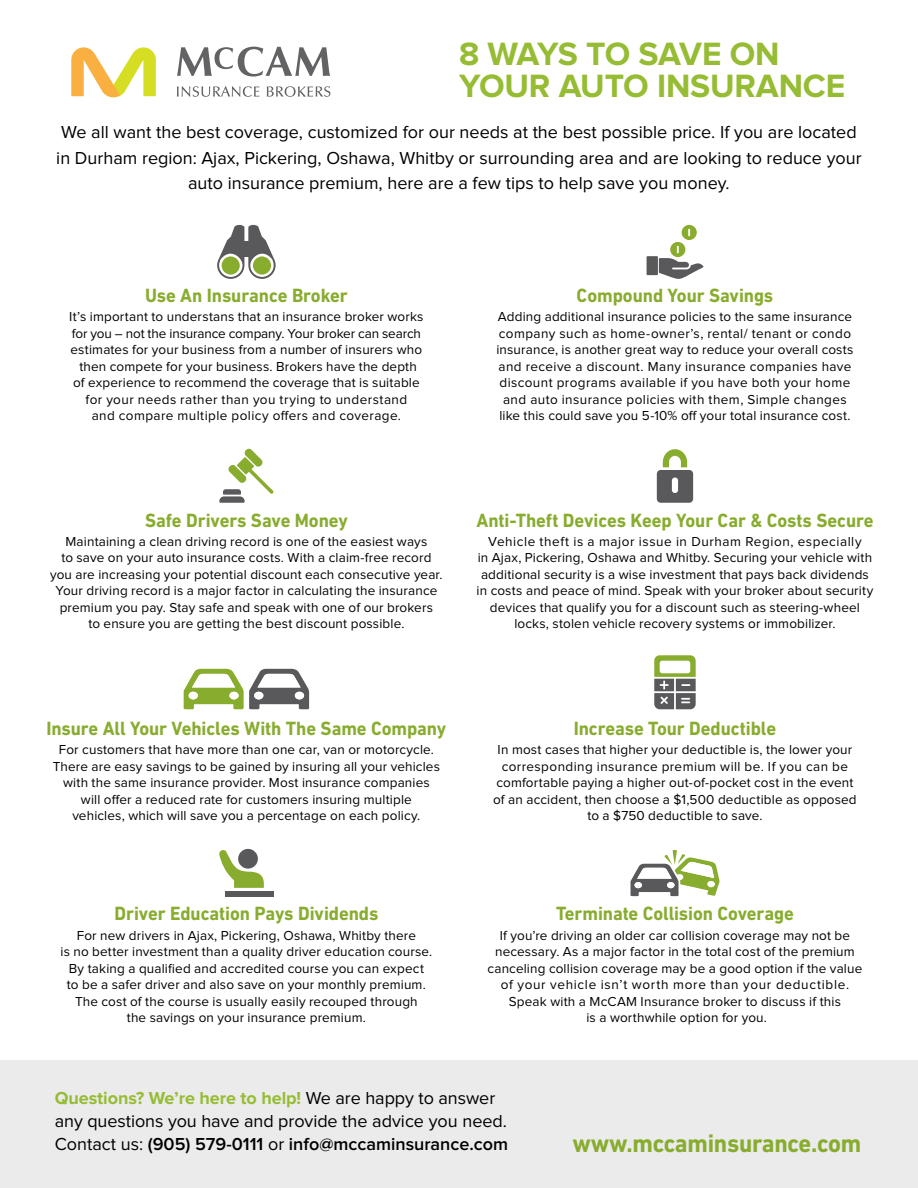
<style>
.page{position:relative;width:918px;height:1188px;background:#fff}
.page>*{position:absolute;margin:0;border:0;box-sizing:border-box;transform-origin:0 0}
.t1{font:700 33.45px/31.5px "Proxima Nova";letter-spacing:-.005em;color:#96bc33}
.t2{font:700 25.8px "DIN Next LT Pro";letter-spacing:-.01em;color:#88ac2e;scale:.94 1}
.t3{font:700 19.5px "DIN Next LT Pro";letter-spacing:-.005em;color:#88ac2e;scale:.95 1}
.t4{font:18px/25.5px "Proxima Nova";color:#000;text-align:center}
.t5{font:13.5px/16.5px "Proxima Nova";letter-spacing:.01em;color:#000;text-align:center}
.s1{font-weight:700;color:#96bc33}
.s2{font-weight:600}
</style>
<div class="page">
<div style="left:0;top:1061px;width:918px;height:127px;background:#ebebec"></div>
<svg style="left:177px;top:47px;width:153px;height:30px"></svg>
<svg style="left:177px;top:86px;width:82px;height:11px"></svg>
<svg style="left:267px;top:86px;width:63px;height:11px"></svg>
<svg style="left:71px;top:47px;width:85px;height:50px"></svg>
<svg style="left:654px;top:655px;width:42px;height:54px"></svg>
<svg style="left:184px;top:669px;width:125px;height:40px"></svg>
<div style="left:254px;top:692px;width:9px;height:7px;background:#fff;border-radius:50%"></div>
<div style="left:295px;top:692px;width:9px;height:7px;background:#fff;border-radius:50%"></div>
<svg style="left:631px;top:850px;width:88px;height:46px"></svg>
<div style="left:707px;top:881px;width:8px;height:6px;background:#fff;border-radius:50%"></div>
<svg style="left:219px;top:850px;width:45px;height:38px"></svg>
<div style="left:225px;top:891px;width:48px;height:5px;background:#59595c"></div>
<svg style="left:219px;top:449px;width:55px;height:54px"></svg>
<div style="left:647px;top:256px;width:11px;height:19px;background:#59595c"></div>
<svg style="left:659px;top:225px;width:44px;height:54px"></svg>
<svg style="left:217px;top:225px;width:59px;height:54px"></svg>
<div style="left:222px;top:256px;width:18px;height:19px;background:#88ac2e;border-radius:50%"></div>
<div style="left:253px;top:256px;width:18px;height:19px;background:#88ac2e;border-radius:50%"></div>
<div style="left:241px;top:241px;width:11px;height:15px;background:#59595c"></div>
<svg style="left:657px;top:449px;width:36px;height:54px"></svg>
<h1 class="t1" style="left:459px;top:40px;width:388px">8 WAYS TO SAVE ON<br>YOUR AUTO INSURANCE</h1>
<p class="t4" style="left:56px;top:120px;width:807px">We all want the best coverage, customized for our needs at the best possible price. If you are located in Durham region: Ajax, Pickering, Oshawa, Whitby or surrounding area and are looking to reduce your auto insurance premium, here are a few tips to help save you money.</p>
<h3 class="t3" style="left:145px;top:284px;width:215px">Use An Insurance Broker</h3>
<p class="t5" style="left:69px;top:309px;width:356px">It’s important to understans that an insurance broker works for you – not the insurance company. Your broker can search estimates for your business from a number of insurers who then compete for your business. Brokers have the depth<br>of experience to recommend the coverage that is suitable for your needs rather than you trying to understand<br>and compare multiple policy offers and coverage.</p>
<h3 class="t3" style="left:577px;top:284px;width:208px">Compound Your Savings</h3>
<p class="t5" style="left:496px;top:309px;width:359px">Adding additional insurance policies to the same insurance company such as home-owner’s, rental/ tenant or condo insurance, is another great way to reduce your overall costs and receive a discount. Many insurance companies have discount programs available if you have both your home and auto insurance policies with them, Simple changes like this could save you 5-10% off your total insurance cost.</p>
<h3 class="t3" style="left:145px;top:509px;width:215px">Safe Drivers Save Money</h3>
<p class="t5" style="left:50px;top:534px;width:394px">Maintaining a clean driving record is one of the easiest ways<br>to save on your auto insurance costs. With a claim-free record you are increasing your potential discount each consecutive year.<br>Your driving record is a major factor in calculating the insurance premium you pay. Stay safe and speak with one of our brokers<br>to ensure you are getting the best discount possible.</p>
<h3 class="t3" style="left:476px;top:509px;width:420px">Anti-Theft Devices Keep Your Car &amp; Costs Secure</h3>
<p class="t5" style="left:477px;top:534px;width:398px">Vehicle theft is a major issue in Durham Region, especially<br>in Ajax, Pickering, Oshawa and Whitby. Securing your vehicle with additional security is a wise investment that pays back dividends in costs and peace of mind. Speak with your broker about security devices that qualify you for a discount such as steering-wheel locks, stolen vehicle recovery systems or immobilizer.</p>
<h3 class="t3" style="left:46px;top:717px;width:422px">Insure All Your Vehicles With The Same Company</h3>
<p class="t5" style="left:53px;top:742px;width:389px">For customers that have more than one car, van or motorcycle.<br>There are easy savings to be gained by insuring all your vehicles with the same insurance provider. Most insurance companies will offer a reduced rate for customers insuring multiple<br>vehicles, which will save you a percentage on each policy.</p>
<h3 class="t3" style="left:114px;top:902px;width:279px">Driver Education Pays Dividends</h3>
<p class="t5" style="left:60px;top:927px;width:373px">For new drivers in Ajax, Pickering, Oshawa, Whitby there<br>is no better investment than a quality driver education course.<br>By taking a qualified and accredited course you can expect<br>to be a safer driver and also save on your monthly premium.<br>The cost of the course is usually easily recouped through<br>the savings on your insurance premium.</p>
<h3 class="t3" style="left:574px;top:717px;width:215px">Increase Tour Deductible</h3>
<p class="t5" style="left:493px;top:742px;width:365px">In most cases that higher your deductible is, the lower your corresponding insurance premium will be. If you can be comfortable paying a higher out-of-pocket cost in the event of an accident, then choose a $1,500 deductible as opposed to a $750 deductible to save.</p>
<h3 class="t3" style="left:556px;top:902px;width:252px">Terminate Collision Coverage</h3>
<p class="t5" style="left:488px;top:927px;width:376px">If you’re driving an older car collision coverage may not be necessary. As a major factor in the total cost of the premium canceling collision coverage may be a good option if the value of your vehicle isn’t worth more than your deductible.<br>Speak with a McCAM Insurance broker to discuss if this<br>is a worthwhile option for you.</p>
<h3 class="t4" style="left:55px;top:1087px;width:455px;line-height:23px;text-align:left"><span class="s1">Questions? We’re here to help!</span> We are happy to answer any questions you have and provide the advice you need.<br>Contact us: <span class="s2">(905) 579-0111</span> or <span class="s2">info@mccaminsurance.com</span></h3>
<h2 class="t2" style="left:572px;top:1128px;width:309px">www.mccaminsurance.com</h2>
</div>
